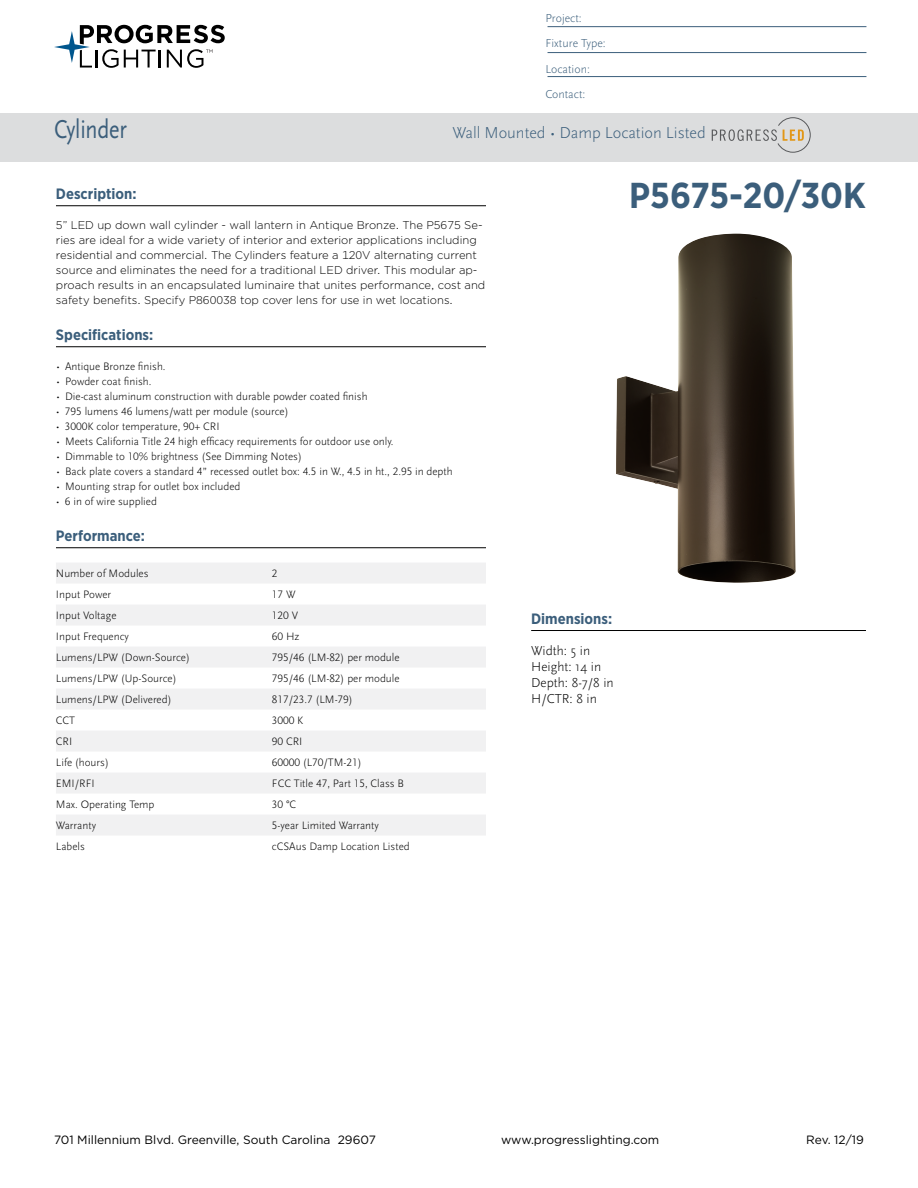
<style>
.page{position:relative;width:918px;height:1188px;background:#fff}
.page>*{position:absolute;margin:0;border:0;box-sizing:border-box;transform-origin:0 0}
.t1{font:700 36px "Gotham Narrow";color:#3b5e7b}
.t2{font:27px "Scala Sans Pro";letter-spacing:-.01em;color:#3b5e7b;scale:.82 1}
.t3{font:300 16.5px "Scala Sans Pro";color:#3b5e7b}
.t4{font:700 15px "Gotham Narrow";color:#3b5e7b}
.t5{font:300 13.5px/16.2px "Scala Sans Pro";color:#000}
.t6{font:12px "Gotham";color:#000}
.t7{font:300 12px/25.5px "Scala Sans Pro";color:#3b5e7b}
.t8{font:300 11.25px "Scala Sans Pro";color:#000}
.t9{font:300 11.25px/15px "Gotham";color:#000}
</style>
<div class="page">
<svg style="left:54px;top:25px;width:171px;height:43px"></svg>
<img style="left:616px;top:234px;width:180px;height:349px">
<hr style="left:56px;top:205px;width:430px;height:1px;background:#000">
<hr style="left:56px;top:346px;width:430px;height:1px;background:#000">
<hr style="left:56px;top:547px;width:430px;height:1px;background:#000">
<div style="left:56px;top:563px;width:430px;height:21px;background:#f1f1f2"></div>
<div style="left:56px;top:605px;width:430px;height:21px;background:#f1f1f2"></div>
<div style="left:56px;top:647px;width:430px;height:21px;background:#f1f1f2"></div>
<div style="left:56px;top:689px;width:430px;height:21px;background:#f1f1f2"></div>
<div style="left:56px;top:731px;width:430px;height:21px;background:#f1f1f2"></div>
<div style="left:56px;top:773px;width:430px;height:21px;background:#f1f1f2"></div>
<div style="left:56px;top:815px;width:430px;height:21px;background:#f1f1f2"></div>
<hr style="left:531px;top:630px;width:335px;height:1px;background:#000">
<div style="left:0;top:113px;width:918px;height:49px;background:#dcddde"></div>
<svg style="left:712px;top:118px;width:98px;height:34px"></svg>
<hr style="left:548px;top:26px;width:318px;height:1px;background:#3b5e7b">
<hr style="left:548px;top:52px;width:318px;height:1px;background:#3b5e7b">
<hr style="left:548px;top:76px;width:318px;height:1px;background:#3b5e7b">
<p class="t7" style="left:545px;top:5px;width:62px">Project:<br>Fixture Type:<br>Location:<br>Contact:</p>
<h2 class="t2" style="left:54px;top:113px;width:90px">Cylinder</h2>
<h3 class="t3" style="left:453px;top:123px;width:255px">Wall Mounted • Damp Location Listed</h3>
<h3 class="t4" style="left:56px;top:184px;width:82px">Description:</h3>
<p class="t9" style="left:56px;top:217px;width:431px">5” LED up down wall cylinder - wall lantern in Antique Bronze. The P5675 Se&shy;ries are ideal for a wide variety of interior and exterior applications including residential and commercial. The Cylinders feature a 120V alternating current source and eliminates the need for a traditional LED driver. This modular ap&shy;proach results in an encapsulated luminaire that unites performance, cost and safety benefits. Specify P860038 top cover lens for use in wet locations.</p>
<h3 class="t4" style="left:56px;top:325px;width:99px">Specifications:</h3>
<p class="t8" style="left:56px;top:360px;width:111px">• Antique Bronze finish.</p>
<p class="t8" style="left:56px;top:375px;width:97px">• Powder coat finish.</p>
<p class="t8" style="left:56px;top:390px;width:313px">• Die-cast aluminum construction with durable powder coated finish</p>
<p class="t8" style="left:56px;top:405px;width:234px">• 795 lumens 46 lumens/watt per module (source)</p>
<p class="t8" style="left:56px;top:420px;width:165px">• 3000K color temperature, 90+ CRI</p>
<p class="t8" style="left:56px;top:435px;width:339px">• Meets California Title 24 high efficacy requirements for outdoor use only.</p>
<p class="t8" style="left:56px;top:450px;width:247px">• Dimmable to 10% brightness (See Dimming Notes)</p>
<p class="t8" style="left:56px;top:465px;width:398px">• Back plate covers a standard 4” recessed outlet box: 4.5 in W., 4.5 in ht., 2.95 in depth</p>
<p class="t8" style="left:56px;top:480px;width:186px">• Mounting strap for outlet box included</p>
<p class="t8" style="left:56px;top:495px;width:102px">• 6 in of wire supplied</p>
<h3 class="t4" style="left:56px;top:526px;width:90px">Performance:</h3>
<p class="t8" style="left:56px;top:567px;width:94px">Number of Modules</p>
<p class="t8" style="left:272px;top:567px;width:7px">2</p>
<p class="t8" style="left:56px;top:588px;width:57px">Input Power</p>
<p class="t8" style="left:272px;top:588px;width:25px">17 W</p>
<p class="t8" style="left:56px;top:609px;width:62px">Input Voltage</p>
<p class="t8" style="left:272px;top:609px;width:28px">120 V</p>
<p class="t8" style="left:56px;top:630px;width:74px">Input Frequency</p>
<p class="t8" style="left:272px;top:630px;width:29px">60 Hz</p>
<p class="t8" style="left:56px;top:651px;width:136px">Lumens/LPW (Down-Source)</p>
<p class="t8" style="left:272px;top:651px;width:129px">795/46 (LM-82) per module</p>
<p class="t8" style="left:56px;top:672px;width:122px">Lumens/LPW (Up-Source)</p>
<p class="t8" style="left:272px;top:672px;width:129px">795/46 (LM-82) per module</p>
<p class="t8" style="left:56px;top:693px;width:117px">Lumens/LPW (Delivered)</p>
<p class="t8" style="left:272px;top:693px;width:82px">817/23.7 (LM-79)</p>
<p class="t8" style="left:56px;top:714px;width:21px">CCT</p>
<p class="t8" style="left:272px;top:714px;width:33px">3000 K</p>
<p class="t8" style="left:56px;top:735px;width:18px">CRI</p>
<p class="t8" style="left:272px;top:735px;width:32px">90 CRI</p>
<p class="t8" style="left:56px;top:756px;width:54px">Life (hours)</p>
<p class="t8" style="left:272px;top:756px;width:91px">60000 (L70/TM-21)</p>
<p class="t8" style="left:56px;top:777px;width:40px">EMI/RFI</p>
<p class="t8" style="left:272px;top:777px;width:134px">FCC Title 47, Part 15, Class B</p>
<p class="t8" style="left:56px;top:798px;width:100px">Max. Operating Temp</p>
<p class="t8" style="left:272px;top:798px;width:26px">30 °C</p>
<p class="t8" style="left:56px;top:819px;width:42px">Warranty</p>
<p class="t8" style="left:272px;top:819px;width:109px">5-year Limited Warranty</p>
<p class="t8" style="left:56px;top:840px;width:30px">Labels</p>
<p class="t8" style="left:272px;top:840px;width:139px">cCSAus Damp Location Listed</p>
<h1 class="t1" style="left:629px;top:173px;width:238px">P5675-20/30K</h1>
<h3 class="t4" style="left:531px;top:609px;width:83px">Dimensions:</h3>
<p class="t5" style="left:531px;top:642px;width:84px">Width: 5 in<br>Height: 14 in<br>Depth: 8-7/8 in<br>H/CTR: 8 in</p>
<p class="t6" style="left:54px;top:1132px;width:323px">701 Millennium Blvd. Greenville, South Carolina 29607</p>
<p class="t6" style="left:501px;top:1132px;width:160px">www.progresslighting.com</p>
<p class="t6" style="left:806px;top:1132px;width:59px">Rev. 12/19</p>
</div>
